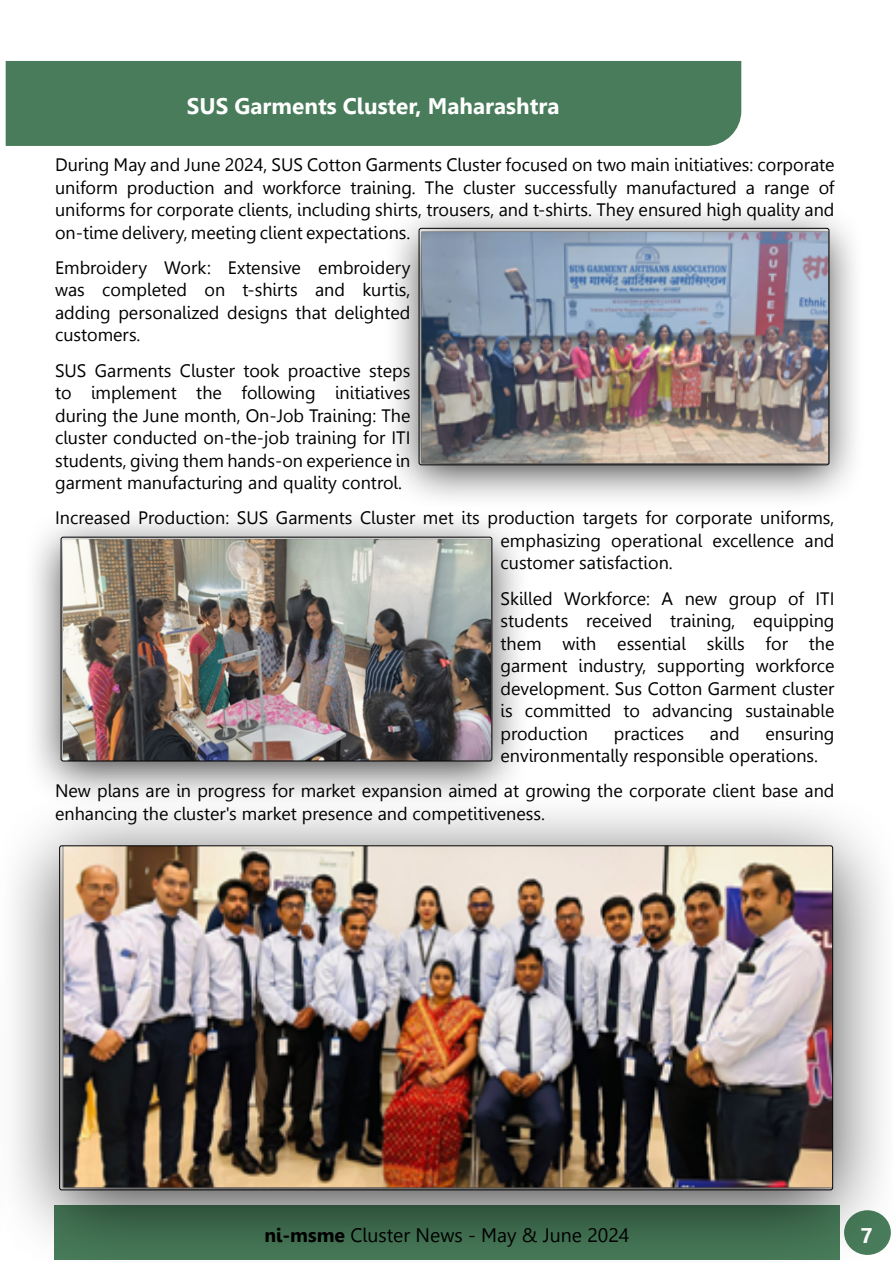
<style>
.page{position:relative;width:893px;height:1263px;background:#fff}
.page>*{position:absolute;margin:0;border:0;box-sizing:border-box;transform-origin:0 0}
.t1{font:700 22.5px "Leelawadee";color:#fff}
.t2{font:700 21.3px "Leelawadee";color:#fff}
.t3{font:19.5px "Leelawadee";color:#000}
.t4{font:18px/22.5px "Leelawadee";color:#000;text-align:justify}
.s1{font-weight:700}
</style>
<div class="page">
<div style="left:6px;top:61px;width:735px;height:85px;background:#487c5a"></div>
<div style="left:384px;top:202px;width:482px;height:308px;background:#000;opacity:.75"></div>
<img style="left:421px;top:230px;width:408px;height:235px">
<div style="left:419px;top:228px;width:410px;height:237px;border:1px solid #000;border-radius:2px"></div>
<div style="left:23px;top:509px;width:508px;height:300px;background:#000;opacity:.75"></div>
<img style="left:63px;top:539px;width:429px;height:222px">
<div style="left:61px;top:537px;width:431px;height:224px;border:1px solid #000;border-radius:2px"></div>
<div style="left:0;top:790px;width:893px;height:473px;background:#000;opacity:.75"></div>
<img style="left:62px;top:846px;width:771px;height:344px">
<p class="t1" style="left:187px;top:93px;width:374px">SUS Garments Cluster, Maharashtra</p>
<p class="t4" style="left:55px;top:154px;width:781px">During May and June 2024, SUS Cotton Garments Cluster focused on two main initiatives: corporate uniform production and workforce training. The cluster successfully manufactured a range of uniforms for corporate clients, including shirts, trousers, and t-shirts. They ensured high quality and on-time delivery, meeting client expectations.</p>
<p class="t4" style="left:55px;top:256px;width:357px">Embroidery Work: Extensive embroidery was completed on t-shirts and kurtis, adding personalized designs that delighted customers.</p>
<p class="t4" style="left:55px;top:359px;width:357px">SUS Garments Cluster took proactive steps to implement the following initiatives during the June month, On-Job Training: The cluster conducted on-the-job training for ITI students, giving them hands-on experience in garment manufacturing and quality control.</p>
<p class="t4" style="left:500px;top:507px;width:336px;text-indent:-445px">Increased Production: SUS Garments Cluster met its production targets for corporate uniforms, emphasizing operational excellence and customer satisfaction.</p>
<p class="t4" style="left:500px;top:587px;width:336px">Skilled Workforce: A new group of ITI students received training, equipping them with essential skills for the garment industry, supporting workforce development. Sus Cotton Garment cluster is committed to advancing sustainable production</p>
<p class="t4" style="left:614px;top:722px;width:72px">practices</p>
<p class="t4" style="left:710px;top:722px;width:31px">and</p>
<p class="t4" style="left:500px;top:722px;width:335px;text-indent:265px">ensuring environmentally responsible operations.</p>
<p class="t4" style="left:55px;top:780px;width:781px">New plans are in progress for market expansion aimed at growing the corporate client base and enhancing the cluster's market presence and competitiveness.</p>
<p class="t3" style="left:264px;top:1224px;width:367px"><span class="s1">ni-msme</span> Cluster News - May &amp; June 2024</p>
<p class="t2" style="left:860px;top:1223px;width:14px">7</p>
</div>
